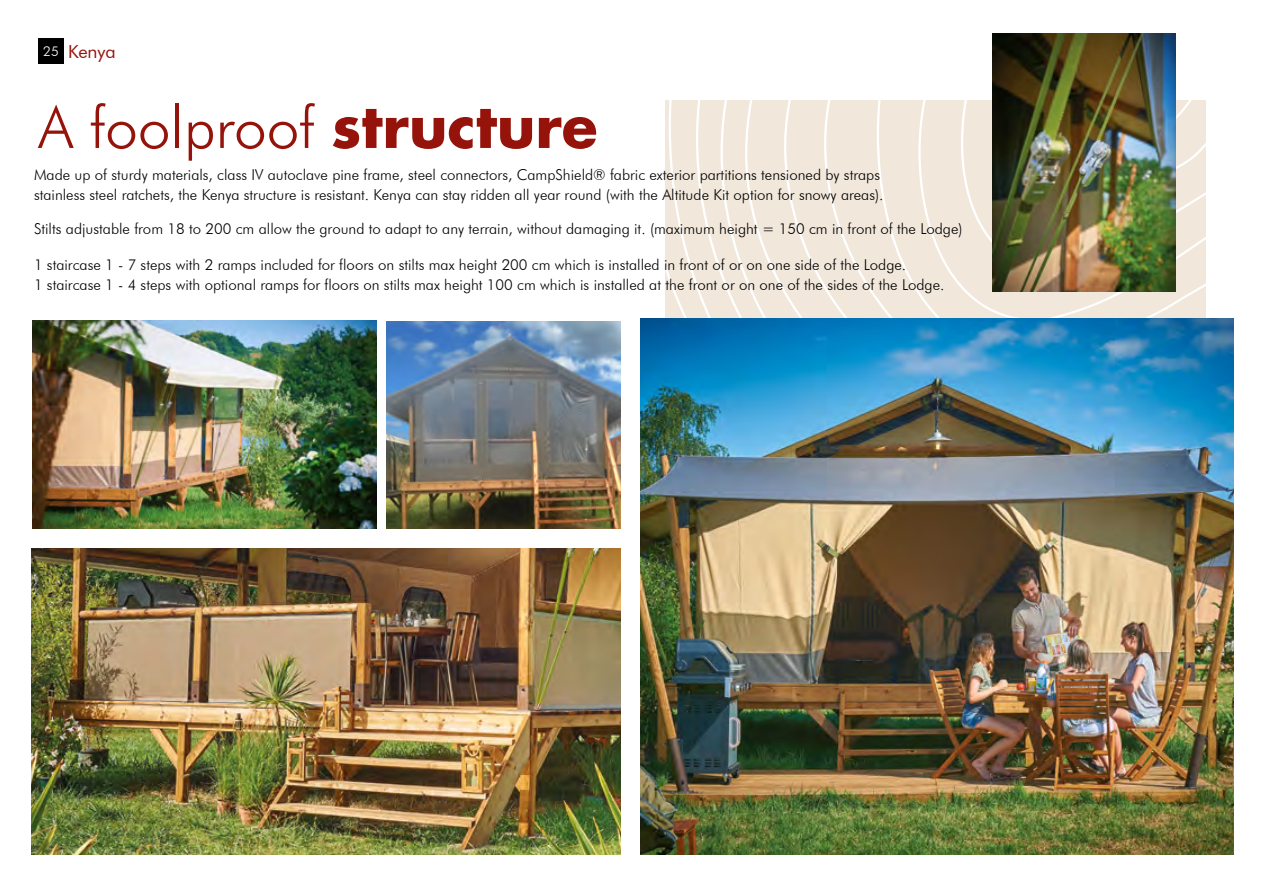
<style>
.page{position:relative;width:1263px;height:893px;background:#fff}
.page>*{position:absolute;margin:0;border:0;box-sizing:border-box;transform-origin:0 0}
.t1{font:300 58.5px "Futura BT";color:#95130a}
.t2{font:18px "Futura BT";color:#95130a}
.t3{font:300 15px/19.5px "Futura BT";color:#000}
.s1{font-weight:300;font-size:13.5px;color:#fff}
.s2{font-family:"Futura";font-weight:700}
</style>
<div class="page">
<div style="left:38px;top:38px;width:26px;height:26px;background:#000"></div>
<svg style="left:669px;top:100px;width:27px;height:219px;background:#f1e8dd"></svg>
<svg style="left:696px;top:100px;width:24px;height:219px;background:#f1e8dd"></svg>
<svg style="left:720px;top:100px;width:25px;height:219px;background:#f1e8de"></svg>
<svg style="left:745px;top:100px;width:39px;height:219px;background:#f0e7dd"></svg>
<svg style="left:784px;top:100px;width:40px;height:219px;background:#f0e7dc"></svg>
<div style="left:824px;top:100px;width:53px;height:219px;background:#f1e7db"></div>
<svg style="left:877px;top:100px;width:41px;height:219px;background:#f0e7dc"></svg>
<svg style="left:918px;top:100px;width:287px;height:219px;background:#ece5db"></svg>
<svg style="left:961px;top:100px;width:244px;height:174px;background:#eee5d9"></svg>
<img style="left:640px;top:319px;width:593px;height:536px">
<img style="left:31px;top:549px;width:590px;height:306px">
<img style="left:993px;top:34px;width:183px;height:258px">
<img style="left:32px;top:320px;width:345px;height:209px">
<img style="left:387px;top:321px;width:234px;height:208px">
<p class="t2" style="left:43px;top:41px;width:74px"><span class="s1">25</span> Kenya</p>
<h1 class="t1" style="left:38px;top:92px;width:561px">A foolproof <span class="s2">structure</span></h1>
<p class="t3" style="left:34px;top:165px;width:851px">Made up of sturdy materials, class IV autoclave pine frame, steel connectors, CampShield® fabric exterior partitions tensioned by straps stainless steel ratchets, the Kenya structure is resistant. Kenya can stay ridden all year round (with the Altitude Kit option for snowy areas).</p>
<p class="t3" style="left:34px;top:219px;width:930px">Stilts adjustable from 18 to 200 cm allow the ground to adapt to any terrain, without damaging it. (maximum height = 150 cm in front of the Lodge)</p>
<p class="t3" style="left:34px;top:255px;width:912px">1 staircase 1 - 7 steps with 2 ramps included for floors on stilts max height 200 cm which is installed in front of or on one side of the Lodge.<br>1 staircase 1 - 4 steps with optional ramps for floors on stilts max height 100 cm which is installed at the front or on one of the sides of the Lodge.</p>
</div>
